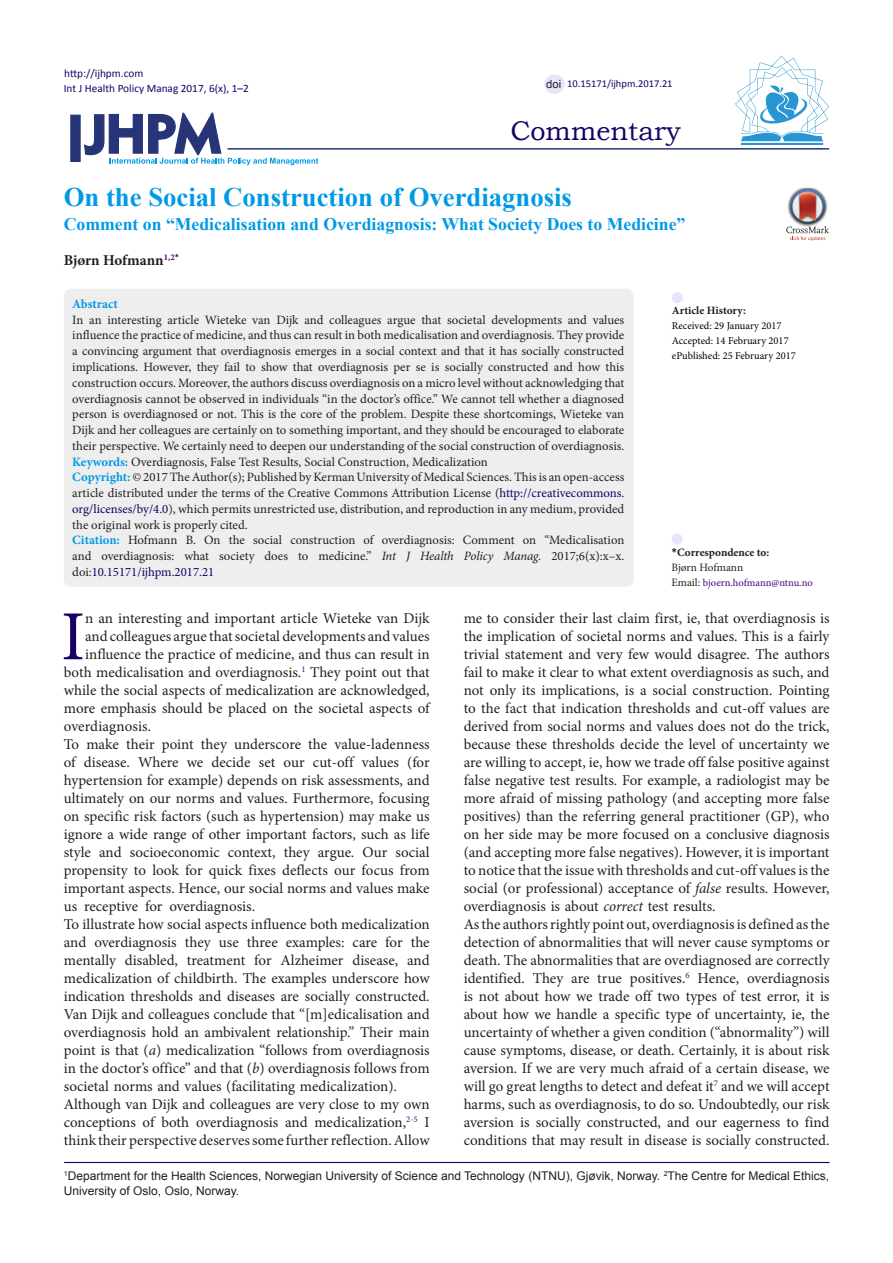
<style>
.page{position:relative;width:893px;height:1263px;background:#fff}
.page>*{position:absolute;margin:0;border:0;box-sizing:border-box;transform-origin:0 0}
.t1{font:70.35px "Minion Pro";color:#190066}
.t2{font:27px "Bookman Old Style";color:#190066}
.Default{font:700 26.7px "Times New Roman";color:#0099e5}
.Default-2{font:700 17.7px "Times New Roman";color:#0099e5}
.t3{font:15px/18px "Minion Pro";color:#231f20;text-align:justify}
.Default-3{font:700 15px "Minion Pro";letter-spacing:-.005em;color:#231f20}
.t4{font:12.75px/15.8px "Minion Pro";color:#231f20;text-align:justify}
.Default-4{font:700 12.75px "Minion Pro";color:#0099e5}
.t5{font:12px/14.4px "Arial";color:#231f20}
.t6{font:11.25px "Calibri";color:#190066}
.t7{font:700 11.25px "Minion Pro";color:#231f20}
.t8{font:11.25px "Minion Pro";letter-spacing:-.005em;color:#231f20}
.t9{font:11.25px "Arial";color:#231f20}
.t10{font:10.5px "Minion Pro";color:#000}
.t11{font:10.5px "Minion Pro";letter-spacing:-.005em;color:#4b0082}
.t12{font:10.5px "Calibri";color:#190066}
.s1{font-weight:700;color:#0099e5}
.s2{color:#190066}
.s3{font-style:italic}
.s4{font-family:"Calibri"}
.s5{font-size:11.25px;color:#231f20}
</style>
<div class="page">
<svg style="left:84px;top:112px;width:234px;height:53px"></svg>
<div style="left:70px;top:115px;width:11px;height:47px;background:#273578;border:1px solid #273578"></div>
<hr style="left:227px;top:148px;width:602px;height:2px;background:#273578">
<div style="left:64px;top:289px;width:570px;height:298px;background:#eee;border-radius:8px"></div>
<div style="left:672px;top:533px;width:11px;height:11px;background:#e6e6fa;border-radius:50%"></div>
<div style="left:672px;top:292px;width:11px;height:11px;background:#e6e6fa;border-radius:50%"></div>
<hr style="left:64px;top:1162px;width:765px;height:1px;background:#190066">
<hr style="left:741px;top:143px;width:82px;height:2px;background:#2995d2">
<svg style="left:735px;top:56px;width:94px;height:85px"></svg>
<div style="left:544px;top:74px;width:21px;height:20px;background:#e6e6fa;border-radius:50%"></div>
<img style="left:798px;top:188px;width:18px;height:1px">
<svg style="left:786px;top:189px;width:43px;height:52px"></svg>
<p class="t6" style="left:64px;top:66px;width:81px">http://ijhpm.com</p>
<p class="t6" style="left:64px;top:81px;width:187px">Int J Health Policy Manag 2017, 6(x), 1–2</p>
<p class="t9" style="left:546px;top:76px;width:17px">doi</p>
<p class="t12" style="left:567px;top:77px;width:107px">10.15171/ijhpm.2017.21</p>
<p class="t2" style="left:510px;top:113px;width:172px">Commentary</p>
<p class="Default" style="left:64px;top:178px;width:510px">On the Social Construction of Overdiagnosis</p>
<p class="Default-2" style="left:64px;top:212px;width:623px">Comment on “Medicalisation and Overdiagnosis: What Society Does to Medicine”</p>
<p class="Default-3" style="left:64px;top:249px;width:117px">Bjørn Hofmann<sup>1</sup><sup>,</sup><sup>2</sup><sup>*</sup></p>
<p class="Default-4" style="left:72px;top:295px;width:47px">Abstract</p>
<p class="t4" style="left:72px;top:312px;width:554px">In an interesting article Wieteke van Dijk and colleagues argue that societal developments and values influence the practice of medicine, and thus can result in both medicalisation and overdiagnosis. They provide a convincing argument that overdiagnosis emerges in a social context and that it has socially constructed implications. However, they fail to show that overdiagnosis per se is socially constructed and how this construction occurs. Moreover, the authors discuss overdiagnosis on a micro level without acknowledging that overdiagnosis cannot be observed in individuals “in the doctor’s office.” We cannot tell whether a diagnosed person is overdiagnosed or not. This is the core of the problem. Despite these shortcomings, Wieteke van Dijk and her colleagues are certainly on to something important, and they should be encouraged to elaborate their perspective. We certainly need to deepen our understanding of the social construction of overdiagnosis.</p>
<p class="t4" style="left:72px;top:454px;width:417px"><span class="s1">Keywords:</span> Overdiagnosis, False Test Results, Social Construction, Medicalization</p>
<p class="t4" style="left:72px;top:469px;width:554px"><span class="s1">Copyright:</span> © 2017 The Author(s); Published by Kerman University of Medical Sciences. This is an open-access article distributed under the terms of the Creative Commons Attribution License (<span class="s2">http://creativecommons. org/licenses/by/4.0</span>), which permits unrestricted use, distribution, and reproduction in any medium, provided the original work is properly cited.</p>
<p class="t4" style="left:72px;top:532px;width:554px"><span class="s1">Citation:</span> Hofmann B. On the social construction of overdiagnosis: Comment on “Medicalisation and overdiagnosis: what society does to medicine.” <span class="s3">Int J Health Policy Manag.</span> 2017;6(x):x–x. doi:<span class="s2">10.15171/ijhpm.2017.21</span></p>
<p class="t7" style="left:672px;top:302px;width:76px">Article History:</p>
<p class="t10" style="left:672px;top:319px;width:111px">Received: 29 January 2017</p>
<p class="t10" style="left:672px;top:334px;width:118px">Accepted: 14 February 2017</p>
<p class="t10" style="left:672px;top:349px;width:125px">ePublished: 25 February 2017</p>
<p class="t7" style="left:671px;top:544px;width:99px"><span class="s4">*</span>Correspondence to:</p>
<p class="t8" style="left:671px;top:560px;width:73px">Bjørn Hofmann</p>
<p class="t11" style="left:671px;top:575px;width:143px"><span class="s5">Email:</span> bjoern.hofmann@ntnu.no</p>
<p class="t1" style="left:61px;top:590px;width:26px">I</p>
<p class="t3" style="left:85px;top:609px;width:346px">n an interesting and important article Wieteke van Dijk</p>
<p class="t3" style="left:85px;top:627px;width:346px">and colleagues argue that societal developments and values</p>
<p class="t3" style="left:85px;top:645px;width:346px">influence the practice of medicine, and thus can result in</p>
<p class="t3" style="left:64px;top:663px;width:367px">both medicalisation and overdiagnosis.<sup>1</sup> They point out that</p>
<p class="t3" style="left:64px;top:681px;width:367px">while the social aspects of medicalization are acknowledged,</p>
<p class="t3" style="left:64px;top:699px;width:367px">more emphasis should be placed on the societal aspects of</p>
<p class="t3" style="left:64px;top:717px;width:89px">overdiagnosis.</p>
<p class="t3" style="left:64px;top:735px;width:367px">To make their point they underscore the value-ladenness of disease. Where we decide set our cut-off values (for hypertension for example) depends on risk assessments, and ultimately on our norms and values. Furthermore, focusing on specific risk factors (such as hypertension) may make us ignore a wide range of other important factors, such as life style and socioeconomic context, they argue. Our social propensity to look for quick fixes deflects our focus from important aspects. Hence, our social norms and values make us receptive for overdiagnosis.</p>
<p class="t3" style="left:64px;top:915px;width:367px">To illustrate how social aspects influence both medicalization and overdiagnosis they use three examples: care for the mentally disabled, treatment for Alzheimer disease, and medicalization of childbirth. The examples underscore how indication thresholds and diseases are socially constructed.</p>
<p class="t3" style="left:64px;top:1005px;width:367px">Van Dijk and colleagues conclude that “[m]edicalisation and overdiagnosis hold an ambivalent relationship.” Their main point is that (<span class="s3">a</span>) medicalization “follows from overdiagnosis in the doctor’s office” and that (<span class="s3">b</span>) overdiagnosis follows from societal norms and values (facilitating medicalization).</p>
<p class="t3" style="left:64px;top:1095px;width:367px">Although van Dijk and colleagues are very close to my own conceptions of both overdiagnosis and medicalization,<sup>2</sup><sup>-</sup><sup>5</sup> I think their perspective deserves some further reflection. Allow</p>
<p class="t3" style="left:464px;top:609px;width:367px">me to consider their last claim first, ie, that overdiagnosis is the implication of societal norms and values. This is a fairly trivial statement and very few would disagree. The authors fail to make it clear to what extent overdiagnosis as such, and not only its implications, is a social construction. Pointing to the fact that indication thresholds and cut-off values are derived from social norms and values does not do the trick, because these thresholds decide the level of uncertainty we are willing to accept, ie, how we trade off false positive against false negative test results. For example, a radiologist may be more afraid of missing pathology (and accepting more false positives) than the referring general practitioner (GP), who on her side may be more focused on a conclusive diagnosis (and accepting more false negatives). However, it is important to notice that the issue with thresholds and cut-off values is the social (or professional) acceptance of <span class="s3">false</span> results. However, overdiagnosis is about <span class="s3">correct</span> test results.</p>
<p class="t3" style="left:464px;top:915px;width:367px">As the authors rightly point out, overdiagnosis is defined as the detection of abnormalities that will never cause symptoms or death. The abnormalities that are overdiagnosed are correctly identified. They are true positives.<sup>6</sup> Hence, overdiagnosis is not about how we trade off two types of test error, it is about how we handle a specific type of uncertainty, ie, the uncertainty of whether a given condition (“abnormality”) will cause symptoms, disease, or death. Certainly, it is about risk aversion. If we are very much afraid of a certain disease, we will go great lengths to detect and defeat it<sup>7</sup> and we will accept harms, such as overdiagnosis, to do so. Undoubtedly, our risk aversion is socially constructed, and our eagerness to find conditions that may result in disease is socially constructed.</p>
<p class="t5" style="left:64px;top:1169px;width:767px"><sup>1</sup>Department for the Health Sciences, Norwegian University of Science and Technology (NTNU), Gjøvik, Norway. <sup>2</sup>The Centre for Medical Ethics,<br>University of Oslo, Oslo, Norway.</p>
</div>
